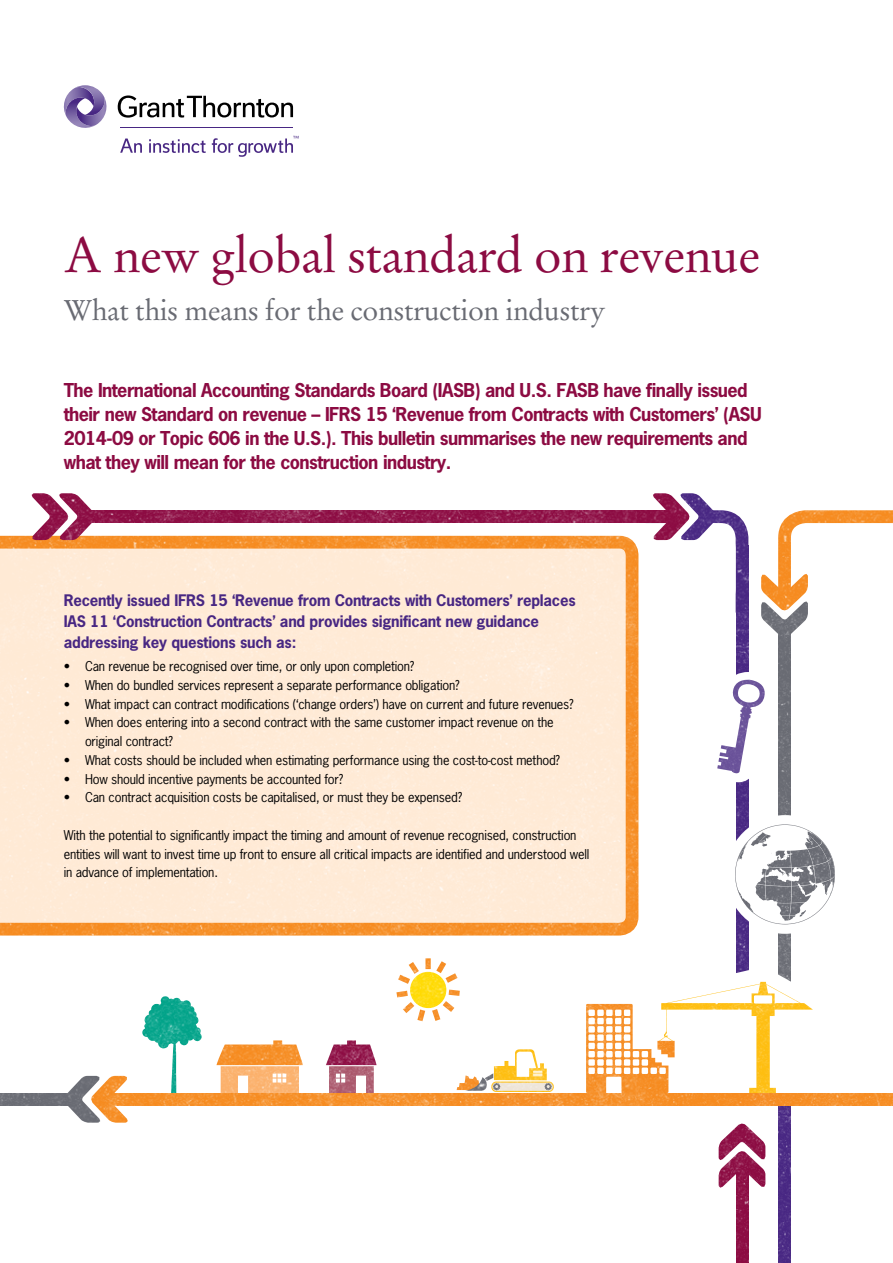
<style>
.page{position:relative;width:893px;height:1263px;background:#fff}
.page>*{position:absolute;margin:0;border:0;box-sizing:border-box;transform-origin:0 0}
.t1{font:49.5px "Stempel Garamond";letter-spacing:-.015em;color:#8c0b42}
.t2{font:28.5px "Stempel Garamond";letter-spacing:-.015em;color:#696b73}
.t3{font:700 18px/24px "News Gothic";letter-spacing:-.03em;color:#8c0b42}
.t4{font:700 15px/21px "News Gothic";letter-spacing:-.015em;color:#482783}
.t5{font:12.75px/18.8px "News Gothic";letter-spacing:-.015em;color:#000}
</style>
<div class="page">
<img style="left:0;top:104px;width:893px;height:1159px">
<svg style="left:118px;top:95px;width:175px;height:23px"></svg>
<svg style="left:61px;top:85px;width:48px;height:46px"></svg>
<svg style="left:120px;top:138px;width:22px;height:15px"></svg>
<svg style="left:149px;top:139px;width:57px;height:14px"></svg>
<svg style="left:212px;top:136px;width:87px;height:21px"></svg>
<hr style="left:121px;top:128px;width:172px;height:1px;background:#482783">
<div style="left:754px;top:995px;width:18px;height:8px;background:#fff"></div>
<h1 class="t1" style="left:64px;top:226px;width:698px">A new global standard on revenue</h1>
<h2 class="t2" style="left:64px;top:293px;width:543px">What this means for the construction industry</h2>
<p class="t3" style="left:64px;top:378px;width:699px">The International Accounting Standards Board (IASB) and U.S. FASB have finally issued their new Standard on revenue – IFRS 15 ‘Revenue from Contracts with Customers’ (ASU 2014-09 or Topic 606 in the U.S.). This bulletin summarises the new requirements and what they will mean for the construction industry.</p>
<p class="t4" style="left:64px;top:590px;width:513px">Recently issued IFRS 15 ‘Revenue from Contracts with Customers’ replaces<br>IAS 11 ‘Construction Contracts’ and provides significant new guidance addressing key questions such as:</p>
<p class="t5" style="left:64px;top:656px;width:352px">• Can revenue be recognised over time, or only upon completion?</p>
<p class="t5" style="left:64px;top:675px;width:397px">• When do bundled services represent a separate performance obligation?</p>
<p class="t5" style="left:64px;top:694px;width:511px">• What impact can contract modifications (‘change orders’) have on current and future revenues?</p>
<p class="t5" style="left:85px;top:713px;width:470px;text-indent:-21px">• When does entering into a second contract with the same customer impact revenue on the original contract?</p>
<p class="t5" style="left:64px;top:750px;width:498px">• What costs should be included when estimating performance using the cost-to-cost method?</p>
<p class="t5" style="left:64px;top:769px;width:281px">• How should incentive payments be accounted for?</p>
<p class="t5" style="left:64px;top:788px;width:400px">• Can contract acquisition costs be capitalised, or must they be expensed?</p>
<p class="t5" style="left:64px;top:825px;width:527px">With the potential to significantly impact the timing and amount of revenue recognised, construction entities will want to invest time up front to ensure all critical impacts are identified and understood well in advance of implementation.</p>
</div>
